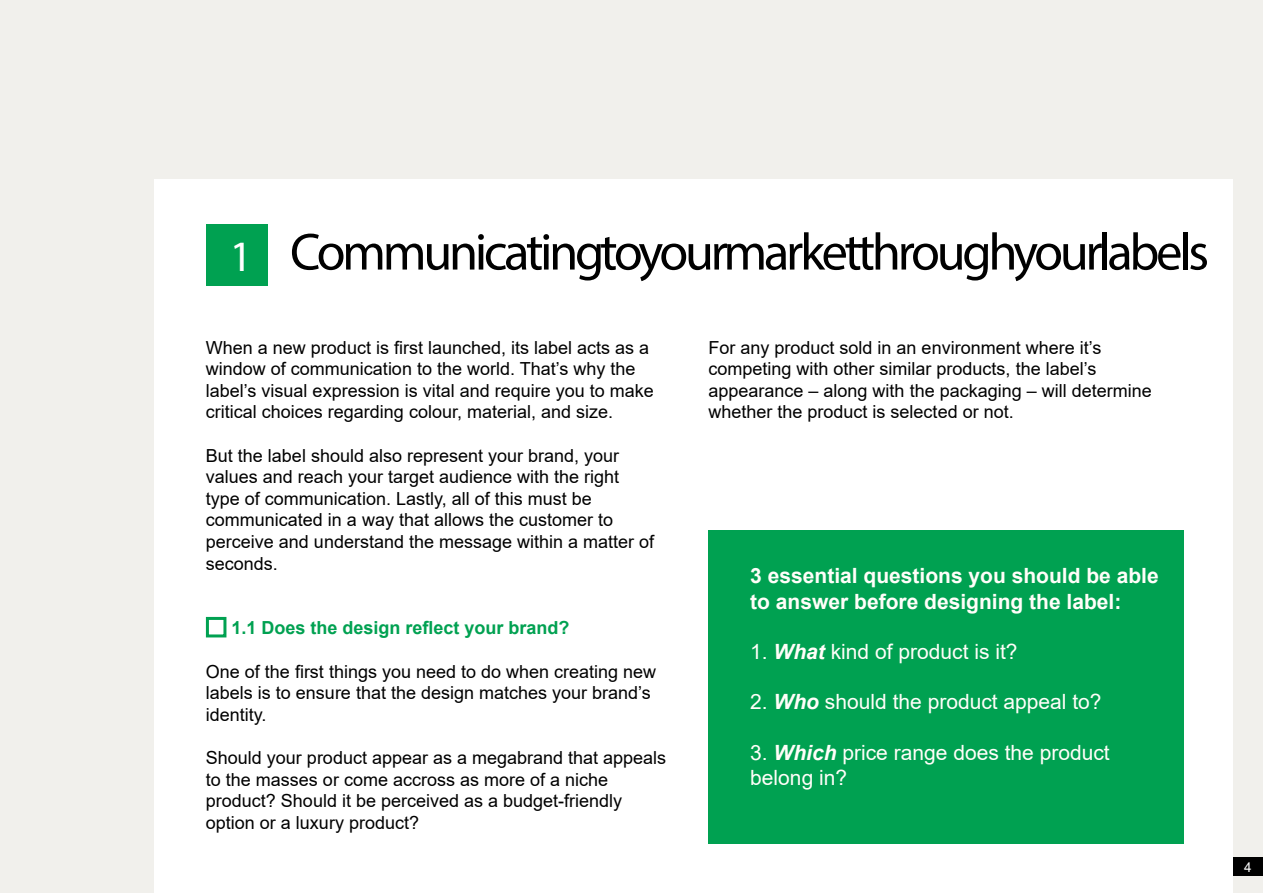
<style>
.page{position:relative;width:1263px;height:893px;background:#f1f0ec}
.page>*{position:absolute;margin:0;border:0;box-sizing:border-box;transform-origin:0 0}
.t1{font:52.5px "Myriad Pro";letter-spacing:-.06em;color:#000}
.t2{font:21px/25.2px "Arial";color:#fffef9}
.t3{font:700 21px/25.2px "Arial";color:#fffef9}
.t4{font:18px/21.6px "Arial";color:#000}
.t5{font:700 18px "Arial";color:#00a151}
.t6{font:13.5px "Arial";color:#fff}
.s1{font-size:43.5px;color:#fff}
.s2{font-weight:700;font-style:italic}
</style>
<div class="page">
<div style="left:1233px;top:858px;width:30px;height:18px;background:#000"></div>
<div style="left:154px;top:179px;width:1079px;height:714px;background:#fff"></div>
<div style="left:206px;top:224px;width:61px;height:62px;background:#00a151"></div>
<div style="left:206px;top:617px;width:20px;height:20px;border:3px solid #00a151"></div>
<div style="left:708px;top:530px;width:476px;height:314px;background:#00a151"></div>
<h1 class="t1" style="left:230px;top:220px;width:981px"><span class="s1">1</span> Communicating to your market through your labels</h1>
<p class="t4" style="left:206px;top:336px;width:449px">When a new product is first launched, its label acts as a window of communication to the world. That’s why the label’s visual expression is vital and require you to make critical choices regarding colour, material, and size.</p>
<p class="t4" style="left:206px;top:444px;width:450px">But the label should also represent your brand, your values and reach your target audience with the right type of communication. Lastly, all of this must be communicated in a way that allows the customer to perceive and understand the message within a matter of seconds.</p>
<p class="t5" style="left:231px;top:615px;width:340px">1.1 Does the design reflect your brand?</p>
<p class="t4" style="left:206px;top:660px;width:452px">One of the first things you need to do when creating new labels is to ensure that the design matches your brand’s identity.</p>
<p class="t4" style="left:206px;top:747px;width:462px">Should your product appear as a megabrand that appeals to the masses or come accross as more of a niche product? Should it be perceived as a budget-friendly option or a luxury product?</p>
<p class="t4" style="left:708px;top:336px;width:445px">For any product sold in an environment where it’s competing with other similar products, the label’s appearance – along with the packaging – will determine whether the product is selected or not.</p>
<p class="t3" style="left:750px;top:564px;width:410px">3 essential questions you should be able to answer before designing the label:</p>
<p class="t2" style="left:750px;top:639px;width:269px">1. <span class="s2">What</span> kind of product is it?</p>
<p class="t2" style="left:750px;top:689px;width:353px">2. <span class="s2">Who</span> should the product appeal to?</p>
<p class="t2" style="left:750px;top:740px;width:361px">3. <span class="s2">Which</span> price range does the product belong in?</p>
<p class="t6" style="left:1244px;top:858px;width:9px">4</p>
</div>
